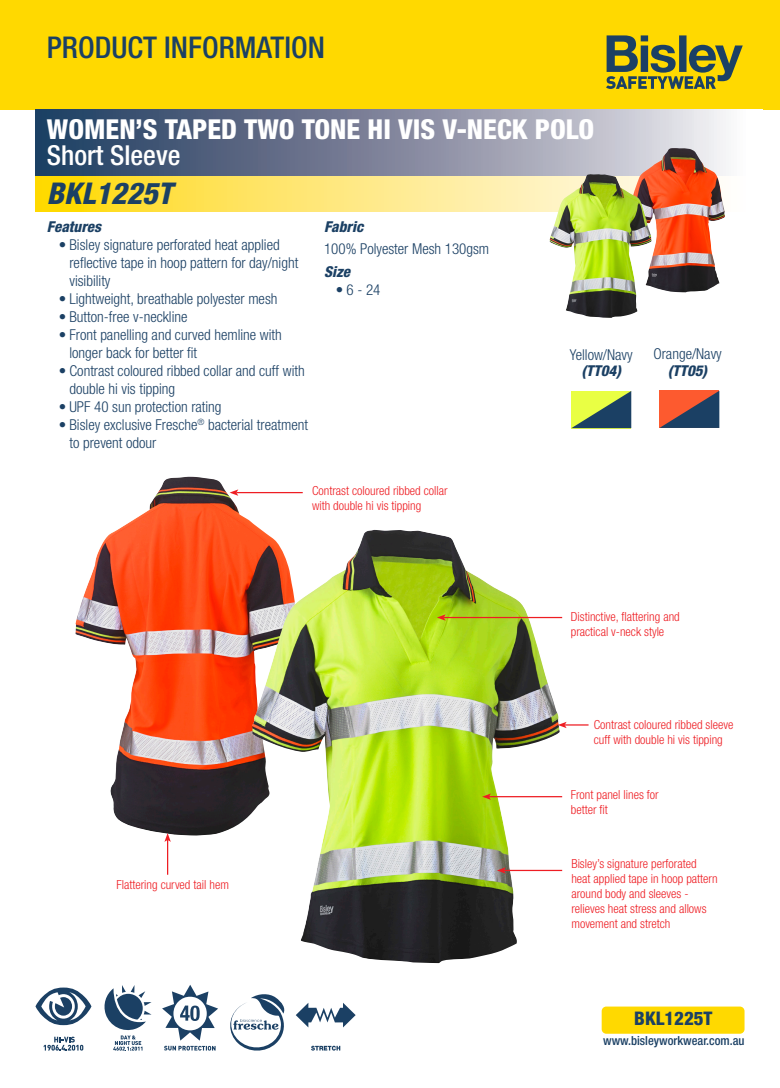
<style>
.page{position:relative;width:780px;height:1088px;background:#fff}
.page>*{position:absolute;margin:0;border:0;box-sizing:border-box;transform-origin:0 0}
.t1{font:500 condensed 30px "Helvetica Neue LT Std";color:#1b4064}
.t2{font:italic 800 condensed 30px "Helvetica Neue LT Std";color:#1b4064}
.t3{font:800 condensed 27.5px "Helvetica Neue LT Std";color:#fff}
.t4{font:500 condensed 27.5px "Helvetica Neue LT Std";color:#fff}
.t5{font:800 condensed 18.75px "Helvetica Neue LT Std";color:#1b4064}
.t6{font:300 condensed 15px/18px "Helvetica Neue LT Std";color:#1b4064}
.t7{font:italic 800 condensed 15px "Helvetica Neue LT Std";color:#1b4064}
.t8{font:300 condensed 12.5px/15px "Helvetica Neue LT Std";color:#ee1d23}
.t9{font:500 condensed 12.5px "Helvetica Neue LT Std";color:#1b4064}
</style>
<div class="page">
<div style="left:0;top:0;width:762px;height:109px;background:#ffd900"></div>
<div style="left:762px;top:0;width:18px;height:109px;background:#ffd900"></div>
<div style="left:601px;top:1006px;width:143px;height:28px;background:#ffd900;border-radius:5px"></div>
<svg style="left:606px;top:35px;width:136px;height:54px"></svg>
<svg style="left:35px;top:175px;width:691px;height:36px;background:#fae26b"></svg>
<svg style="left:35px;top:109px;width:691px;height:66px;background:#7b859b"></svg>
<img style="left:75px;top:477px;width:228px;height:358px">
<img style="left:252px;top:530px;width:307px;height:433px">
<hr style="left:167px;top:840px;width:1px;height:35px;background:#ee1d23">
<svg style="left:164px;top:833px;width:7px;height:9px"></svg>
<hr style="left:443px;top:617px;width:119px;height:1px;background:#ee1d23">
<svg style="left:437px;top:614px;width:8px;height:7px"></svg>
<hr style="left:236px;top:492px;width:67px;height:1px;background:#ee1d23">
<svg style="left:229px;top:489px;width:9px;height:7px"></svg>
<svg style="left:558px;top:722px;width:30px;height:6px"></svg>
<hr style="left:489px;top:796px;width:73px;height:1px;background:#ee1d23">
<svg style="left:482px;top:793px;width:9px;height:7px"></svg>
<hr style="left:503px;top:870px;width:59px;height:1px;background:#ee1d23">
<svg style="left:497px;top:867px;width:8px;height:6px"></svg>
<svg style="left:35px;top:987px;width:56px;height:38px"></svg>
<svg style="left:44px;top:1036px;width:39px;height:14px"></svg>
<img style="left:628px;top:148px;width:97px;height:144px">
<img style="left:549px;top:174px;width:102px;height:144px">
<svg style="left:104px;top:985px;width:47px;height:65px"></svg>
<svg style="left:230px;top:994px;width:55px;height:57px"></svg>
<svg style="left:311px;top:1046px;width:29px;height:4px"></svg>
<svg style="left:296px;top:1003px;width:59px;height:24px"></svg>
<svg style="left:164px;top:1046px;width:51px;height:4px"></svg>
<svg style="left:162px;top:985px;width:56px;height:55px"></svg>
<svg style="left:571px;top:391px;width:60px;height:37px;background:#83a053"></svg>
<svg style="left:659px;top:391px;width:60px;height:37px;background:#8c4d49"></svg>
<p class="t1" style="left:47px;top:30px;width:279px">PRODUCT INFORMATION</p>
<p class="t3" style="left:47px;top:112px;width:549px">WOMEN’S TAPED TWO TONE HI VIS V-NECK POLO</p>
<p class="t4" style="left:47px;top:139px;width:135px">Short Sleeve</p>
<p class="t2" style="left:47px;top:174px;width:127px">BKL1225T</p>
<p class="t7" style="left:47px;top:217px;width:55px">Features</p>
<p class="t6" style="left:69px;top:235px;width:230px;text-indent:-11px">• Bisley signature perforated heat applied reflective tape in hoop pattern for day/night visibility</p>
<p class="t6" style="left:59px;top:289px;width:220px">• Lightweight, breathable polyester mesh</p>
<p class="t6" style="left:59px;top:307px;width:130px">• Button-free v-neckline</p>
<p class="t6" style="left:69px;top:325px;width:214px;text-indent:-11px">• Front panelling and curved hemline with longer back for better fit</p>
<p class="t6" style="left:69px;top:361px;width:237px;text-indent:-11px">• Contrast coloured ribbed collar and cuff with double hi vis tipping</p>
<p class="t6" style="left:59px;top:397px;width:164px">• UPF 40 sun protection rating</p>
<p class="t6" style="left:69px;top:415px;width:240px;text-indent:-11px">• Bisley exclusive Fresche<sup>®</sup> bacterial treatment to prevent odour</p>
<p class="t7" style="left:324px;top:217px;width:41px">Fabric</p>
<p class="t6" style="left:324px;top:240px;width:167px">100% Polyester Mesh 130gsm</p>
<p class="t7" style="left:324px;top:262px;width:28px">Size</p>
<p class="t6" style="left:336px;top:280px;width:46px">•6 - 24</p>
<p class="t6" style="left:570px;top:345px;width:64px">Yellow/Navy</p>
<p class="t7" style="left:581px;top:361px;width:41px">(TT04)</p>
<p class="t8" style="left:312px;top:483px;width:137px">Contrast coloured ribbed collar with double hi vis tipping</p>
<p class="t6" style="left:653px;top:345px;width:70px">Orange/Navy</p>
<p class="t7" style="left:667px;top:361px;width:41px">(TT05)</p>
<p class="t8" style="left:570px;top:609px;width:110px">Distinctive, flattering and practical v-neck style</p>
<p class="t8" style="left:593px;top:717px;width:141px">Contrast coloured ribbed sleeve cuff with double hi vis tipping</p>
<p class="t8" style="left:116px;top:877px;width:114px">Flattering curved tail hem</p>
<p class="t8" style="left:570px;top:786px;width:89px">Front panel lines for better fit</p>
<p class="t8" style="left:571px;top:856px;width:148px">Bisley’s signature perforated heat applied tape in hoop pattern around body and sleeves - relieves heat stress and allows movement and stretch</p>
<p class="t5" style="left:634px;top:1007px;width:80px">BKL1225T</p>
<p class="t9" style="left:603px;top:1033px;width:143px">www.bisleyworkwear.com.au</p>
</div>
